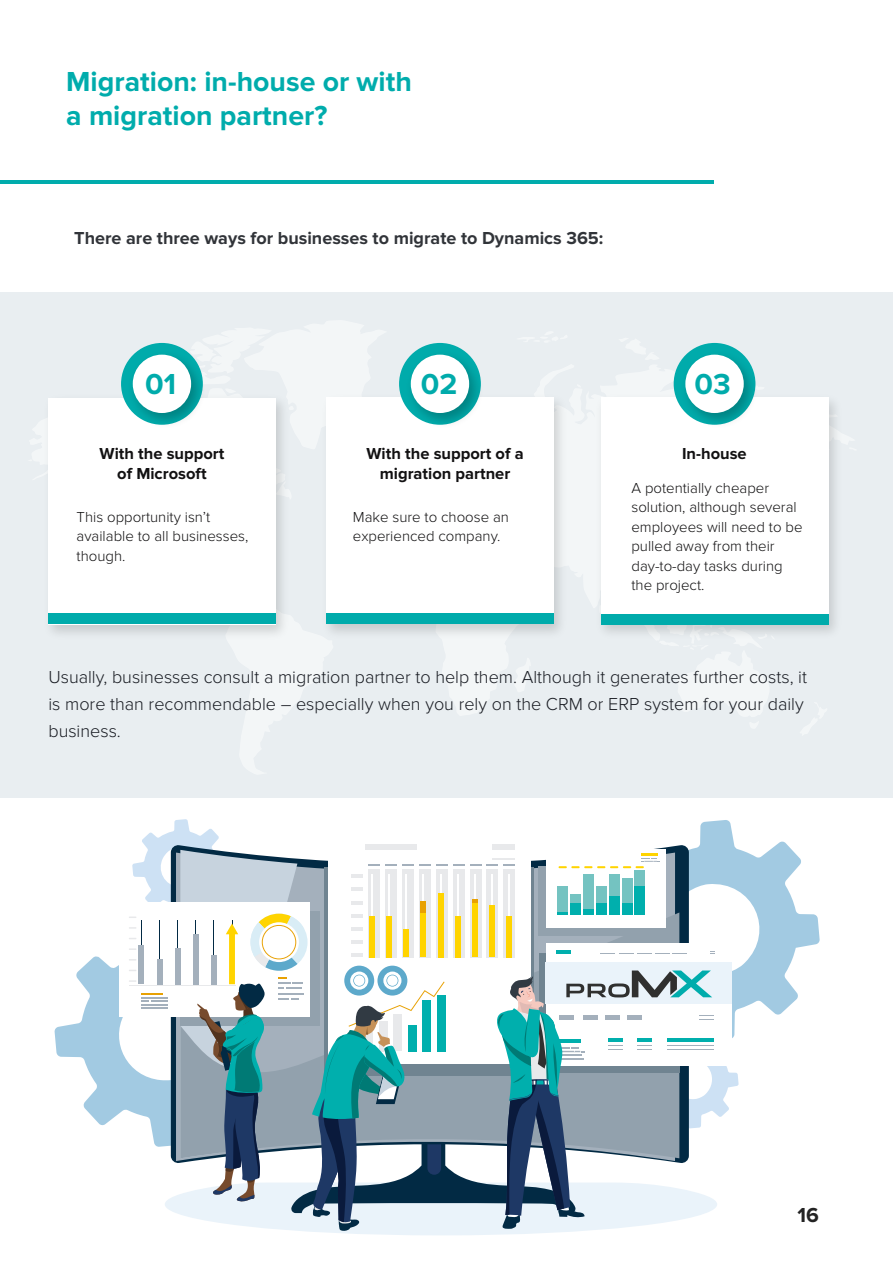
<style>
.page{position:relative;width:893px;height:1263px;background:#fff}
.page>*{position:absolute;margin:0;border:0;box-sizing:border-box;transform-origin:0 0}
.t1{font:700 30px "Proxima Nova";color:#00abab}
.t2{font:700 28.5px/34.2px "Proxima Nova";color:#00acac}
.t3{font:700 21px "Proxima Nova";color:#232323}
.t4{font:300 18px/27px "Proxima Nova";color:#191c23}
.t5{font:700 18px "Proxima Nova";color:#313439}
.t6{font:700 16.5px/19.8px "Proxima Nova";color:#121112;text-align:center}
.t7{font:300 15px/19.5px "Proxima Nova";color:#121112}
</style>
<div class="page">
<div style="left:0;top:293px;width:893px;height:505px;background:#e9eef1"></div>
<hr style="left:0;top:180px;width:714px;height:3px;background:#00acac">
<img style="left:48px;top:390px;width:235px;height:244px">
<div style="left:48px;top:398px;width:227px;height:226px;background:#fff"></div>
<div style="left:48px;top:613px;width:227px;height:11px;background:#00abab"></div>
<img style="left:123px;top:347px;width:86px;height:78px">
<div style="left:133px;top:355px;width:58px;height:58px;background:#fff;border-radius:50%"></div>
<img style="left:326px;top:390px;width:235px;height:243px">
<div style="left:326px;top:398px;width:227px;height:226px;background:#fff"></div>
<div style="left:326px;top:613px;width:227px;height:11px;background:#00abab"></div>
<img style="left:401px;top:347px;width:86px;height:78px">
<div style="left:411px;top:355px;width:58px;height:58px;background:#fff;border-radius:50%"></div>
<img style="left:601px;top:390px;width:235px;height:243px">
<div style="left:601px;top:398px;width:227px;height:226px;background:#fff"></div>
<div style="left:601px;top:614px;width:227px;height:11px;background:#00abab"></div>
<img style="left:676px;top:347px;width:86px;height:78px">
<div style="left:685px;top:355px;width:59px;height:58px;background:#fff;border-radius:50%"></div>
<svg style="left:739px;top:841px;width:81px;height:174px;fill:#a2cae2"></svg>
<svg style="left:54px;top:956px;width:75px;height:170px;fill:#a2cae2"></svg>
<div style="left:119px;top:902px;width:191px;height:114px;background:#fff"></div>
<svg style="left:129px;top:819px;width:610px;height:416px"></svg>
<h2 class="t2" style="left:66px;top:65px;width:347px">Migration: in-house or with a migration partner?</h2>
<p class="t5" style="left:74px;top:228px;width:531px">There are three ways for businesses to migrate to Dynamics 365:</p>
<h1 class="t1" style="left:145px;top:366px;width:32px">01</h1>
<h1 class="t1" style="left:421px;top:366px;width:38px">02</h1>
<h1 class="t1" style="left:694px;top:366px;width:38px">03</h1>
<p class="t6" style="left:100px;top:444px;width:126px">With the support of Microsoft</p>
<p class="t7" style="left:77px;top:507px;width:173px">This opportunity isn’t available to all businesses, though.</p>
<p class="t6" style="left:366px;top:444px;width:159px">With the support of a migration partner</p>
<p class="t7" style="left:353px;top:507px;width:158px">Make sure to choose an experienced company.</p>
<p class="t6" style="left:682px;top:444px;width:66px">In-house</p>
<p class="t7" style="left:631px;top:478px;width:173px">A potentially cheaper solution, although several employees will need to be pulled away from their day-to-day tasks during the project.</p>
<p class="t4" style="left:48px;top:663px;width:760px">Usually, businesses consult a migration partner to help them. Although it generates further costs, it is more than recommendable – especially when you rely on the CRM or ERP system for your daily business.</p>
<h3 class="t3" style="left:797px;top:1203px;width:23px">16</h3>
</div>
